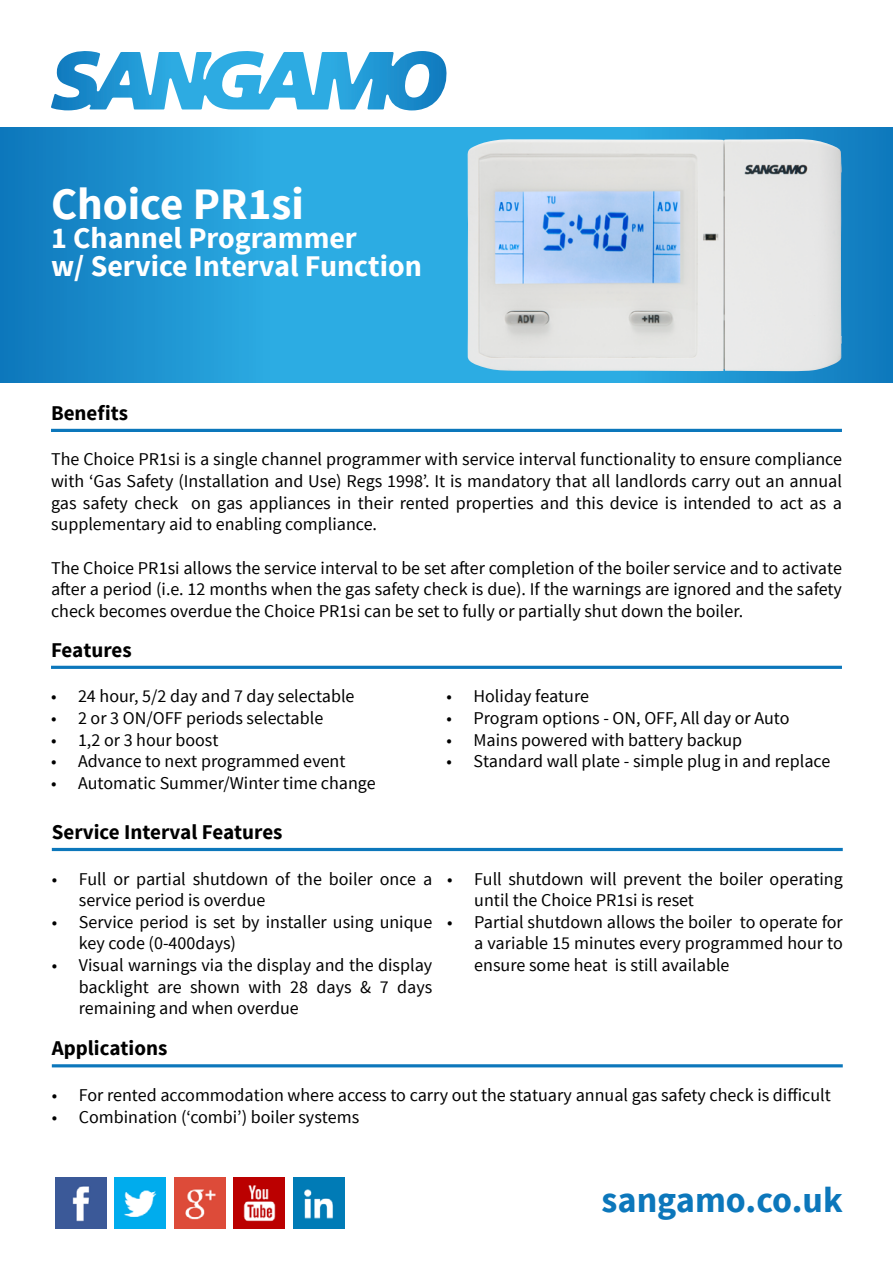
<style>
.page{position:relative;width:893px;height:1263px;background:#fff}
.page>*{position:absolute;margin:0;border:0;box-sizing:border-box;transform-origin:0 0}
.t1{font:700 45px "Source Sans Pro";color:#fff}
.t2{font:700 36px "Source Sans Pro";color:#0c77bb}
.t3{font:700 30px/28.5px "Source Sans Pro";color:#fff}
.t4{font:700 21px "Source Sans Pro";color:#000}
.t5{font:18px/21.6px "Source Sans Pro";color:#000;text-align:justify}
</style>
<div class="page">
<svg style="left:74px;top:51px;width:347px;height:47px"></svg>
<svg style="left:0;top:128px;width:893px;height:255px;background:#2199d5"></svg>
<img style="left:468px;top:139px;width:374px;height:232px">
<hr style="left:51px;top:429px;width:791px;height:3px;background:#0c77bb">
<hr style="left:51px;top:666px;width:791px;height:3px;background:#0c77bb">
<hr style="left:52px;top:1064px;width:791px;height:3px;background:#0c77bb">
<img style="left:55px;top:1178px;width:51px;height:51px">
<img style="left:115px;top:1178px;width:51px;height:51px">
<img style="left:174px;top:1178px;width:51px;height:51px">
<img style="left:293px;top:1178px;width:51px;height:51px">
<img style="left:234px;top:1178px;width:51px;height:51px">
<hr style="left:52px;top:848px;width:791px;height:3px;background:#0c77bb">
<h1 class="t1" style="left:51px;top:175px;width:254px">Choice PR1si</h1>
<h3 class="t3" style="left:51px;top:225px;width:372px">1 Channel Programmer<br>w/ Service Interval Function</h3>
<p class="t4" style="left:51px;top:400px;width:79px">Benefits</p>
<p class="t5" style="left:51px;top:449px;width:792px">The Choice PR1si is a single channel programmer with service interval functionality to ensure compliance with ‘Gas Safety (Installation and Use) Regs 1998’. It is mandatory that all landlords carry out an annual gas safety check on gas appliances in their rented properties and this device is intended to act as a supplementary aid to enabling compliance.</p>
<p class="t5" style="left:51px;top:557px;width:792px">The Choice PR1si allows the service interval to be set after completion of the boiler service and to activate after a period (i.e. 12 months when the gas safety check is due). If the warnings are ignored and the safety check becomes overdue the Choice PR1si can be set to fully or partially shut down the boiler.</p>
<p class="t4" style="left:51px;top:636px;width:82px">Features</p>
<p class="t5" style="left:51px;top:686px;width:305px">• 24 hour, 5/2 day and 7 day selectable</p>
<p class="t5" style="left:51px;top:707px;width:274px">• 2 or 3 ON/OFF periods selectable</p>
<p class="t5" style="left:51px;top:729px;width:169px">• 1,2 or 3 hour boost</p>
<p class="t5" style="left:51px;top:751px;width:296px">• Advance to next programmed event</p>
<p class="t5" style="left:51px;top:772px;width:326px">• Automatic Summer/Winter time change</p>
<p class="t4" style="left:52px;top:819px;width:232px">Service Interval Features</p>
<p class="t5" style="left:79px;top:868px;width:355px;text-indent:-27px">• Full or partial shutdown of the boiler once a service period is overdue</p>
<p class="t5" style="left:79px;top:911px;width:355px;text-indent:-27px">• Service period is set by installer using unique key code (0-400days)</p>
<p class="t5" style="left:79px;top:954px;width:355px;text-indent:-27px">• Visual warnings via the display and the display backlight are shown with 28 days &amp; 7 days remaining and when overdue</p>
<p class="t4" style="left:52px;top:1035px;width:117px">Applications</p>
<p class="t5" style="left:446px;top:686px;width:144px">• Holiday feature</p>
<p class="t5" style="left:446px;top:707px;width:345px">• Program options - ON, OFF, All day or Auto</p>
<p class="t5" style="left:446px;top:729px;width:297px">• Mains powered with battery backup</p>
<p class="t5" style="left:446px;top:751px;width:385px">• Standard wall plate - simple plug in and replace</p>
<p class="t5" style="left:474px;top:868px;width:370px;text-indent:-27px">• Full shutdown will prevent the boiler operating until the Choice PR1si is reset</p>
<p class="t5" style="left:474px;top:911px;width:370px;text-indent:-27px">• Partial shutdown allows the boiler to operate for a variable 15 minutes every programmed hour to ensure some heat is still available</p>
<p class="t5" style="left:52px;top:1084px;width:780px">• For rented accommodation where access to carry out the statuary annual gas safety check is difficult</p>
<p class="t5" style="left:52px;top:1106px;width:309px">• Combination (‘combi’) boiler systems</p>
<h2 class="t2" style="left:602px;top:1177px;width:243px">sangamo.co.uk</h2>
</div>
